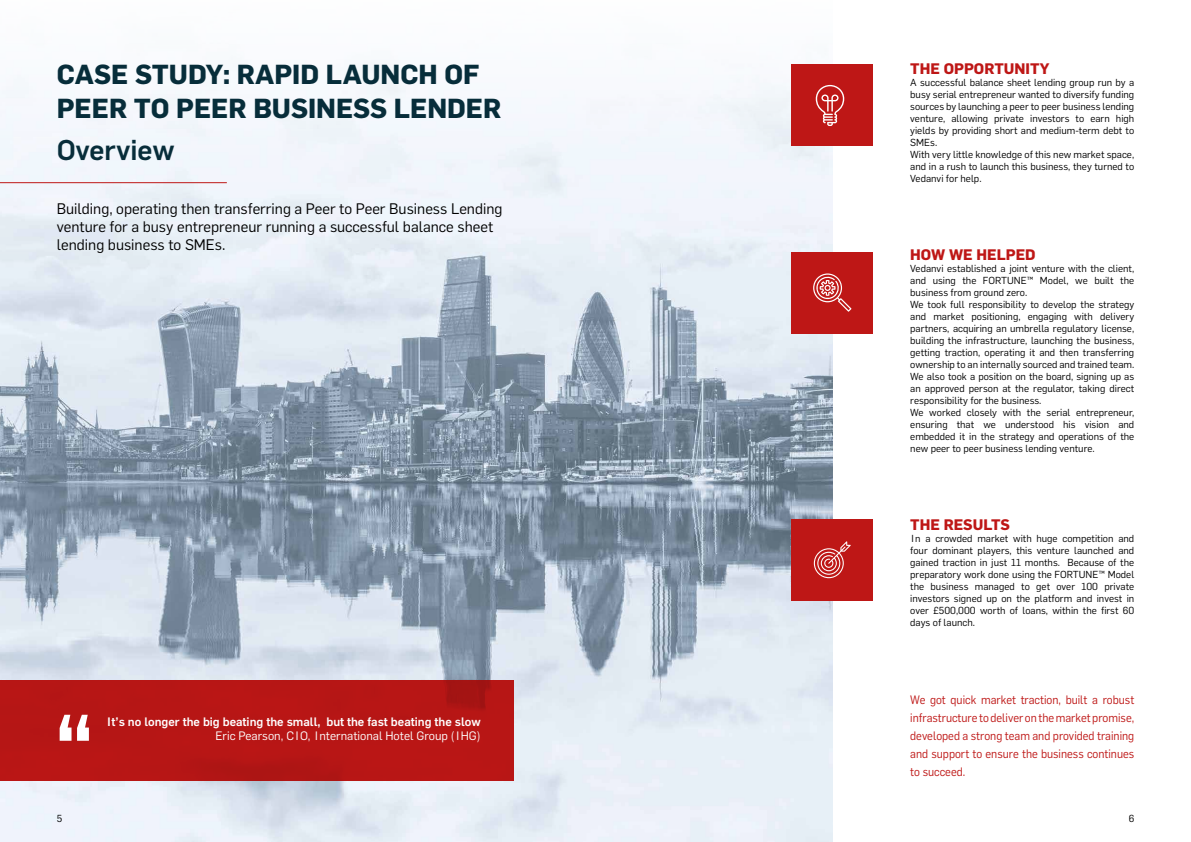
<style>
.page{position:relative;width:1191px;height:842px;background:#fff}
.page>*{position:absolute;margin:0;border:0;box-sizing:border-box;transform-origin:0 0}
.t1{font:500 90.6px "Flama";color:#fff}
.t2{font:500 28px "Flama";color:#072d3a}
.t3{font:700 27px/33.6px "Flama";color:#072d3a}
.t4{font:15px/18px "Flama";color:#000}
.t5{font:700 15px "Flama";color:#be1716}
.t6{font:12px/18px "Flama";color:#be1716;text-align:justify;scale:.94 1}
.t7{font:500 12px "Flama";color:#fff}
.t8{font:12px "Flama";color:#fff}
.t9{font:10px/12px "Flama";color:#000}
</style>
<div class="page">
<img style="left:0;top:62px;width:832px;height:780px">
<div style="left:0;top:680px;width:514px;height:101px;background:#b71615"></div>
<div style="left:791px;top:65px;width:82px;height:81px;background:#be1716"></div>
<div style="left:791px;top:252px;width:82px;height:81px;background:#be1716"></div>
<div style="left:791px;top:519px;width:82px;height:81px;background:#be1716"></div>
<hr style="left:0;top:182px;width:227px;height:1px;background:#be1716">
<svg style="left:813px;top:273px;width:38px;height:39px"></svg>
<svg style="left:814px;top:541px;width:36px;height:37px"></svg>
<svg style="left:815px;top:85px;width:29px;height:41px"></svg>
<h3 class="t3" style="left:57px;top:57px;width:446px">CASE STUDY: RAPID LAUNCH OF<br>PEER TO PEER BUSINESS LENDER</h3>
<h2 class="t2" style="left:57px;top:133px;width:119px">Overview</h2>
<h3 class="t4" style="left:57px;top:199px;width:447px">Building, operating then transferring a Peer to Peer Business Lending venture for a busy entrepreneur running a successful balance sheet lending business to SMEs.</h3>
<h1 class="t1" style="left:54px;top:694px;width:43px">“</h1>
<p class="t7" style="left:106px;top:714px;width:376px">It’s no longer the big beating the small, but the fast beating the slow</p>
<p class="t8" style="left:215px;top:728px;width:267px">Eric Pearson, CIO, International Hotel Group (IHG)</p>
<p class="t9" style="left:57px;top:812px;width:7px">5</p>
<h3 class="t5" style="left:910px;top:60px;width:141px">THE OPPORTUNITY</h3>
<p class="t9" style="left:910px;top:77px;width:225px">A successful balance sheet lending group run by a busy serial entrepreneur wanted to diversify funding sources by launching a peer to peer business lending venture, allowing private investors to earn high yields by providing short and medium-term debt to SMEs.<br>With very little knowledge of this new market space, and in a rush to launch this business, they turned to Vedanvi for help.</p>
<h3 class="t5" style="left:910px;top:246px;width:127px">HOW WE HELPED</h3>
<p class="t9" style="left:910px;top:263px;width:225px">Vedanvi established a joint venture with the client, and using the FORTUNE™ Model, we built the business from ground zero.<br>We took full responsibility to develop the strategy and market positioning, engaging with delivery partners, acquiring an umbrella regulatory license, building the infrastructure, launching the business, getting traction, operating it and then transferring ownership to an internally sourced and trained team.<br>We also took a position on the board, signing up as an approved person at the regulator, taking direct responsibility for the business.<br>We worked closely with the serial entrepreneur, ensuring that we understood his vision and embedded it in the strategy and operations of the new peer to peer business lending venture.</p>
<h3 class="t5" style="left:910px;top:516px;width:101px">THE RESULTS</h3>
<p class="t9" style="left:910px;top:533px;width:225px;text-align:justify">In a crowded market with huge competition and four dominant players, this venture launched and gained traction in just 11 months. Because of the preparatory work done using the FORTUNE™ Model the business managed to get over 100 private investors signed up on the platform and invest in over £500,000 worth of loans, within the first 60 days of launch.</p>
<p class="t6" style="left:910px;top:691px;width:240px">We got quick market traction, built a robust infrastructure to deliver on the market promise, developed a strong team and provided training and support to ensure the business continues to succeed.</p>
<p class="t9" style="left:1128px;top:812px;width:7px">6</p>
</div>
